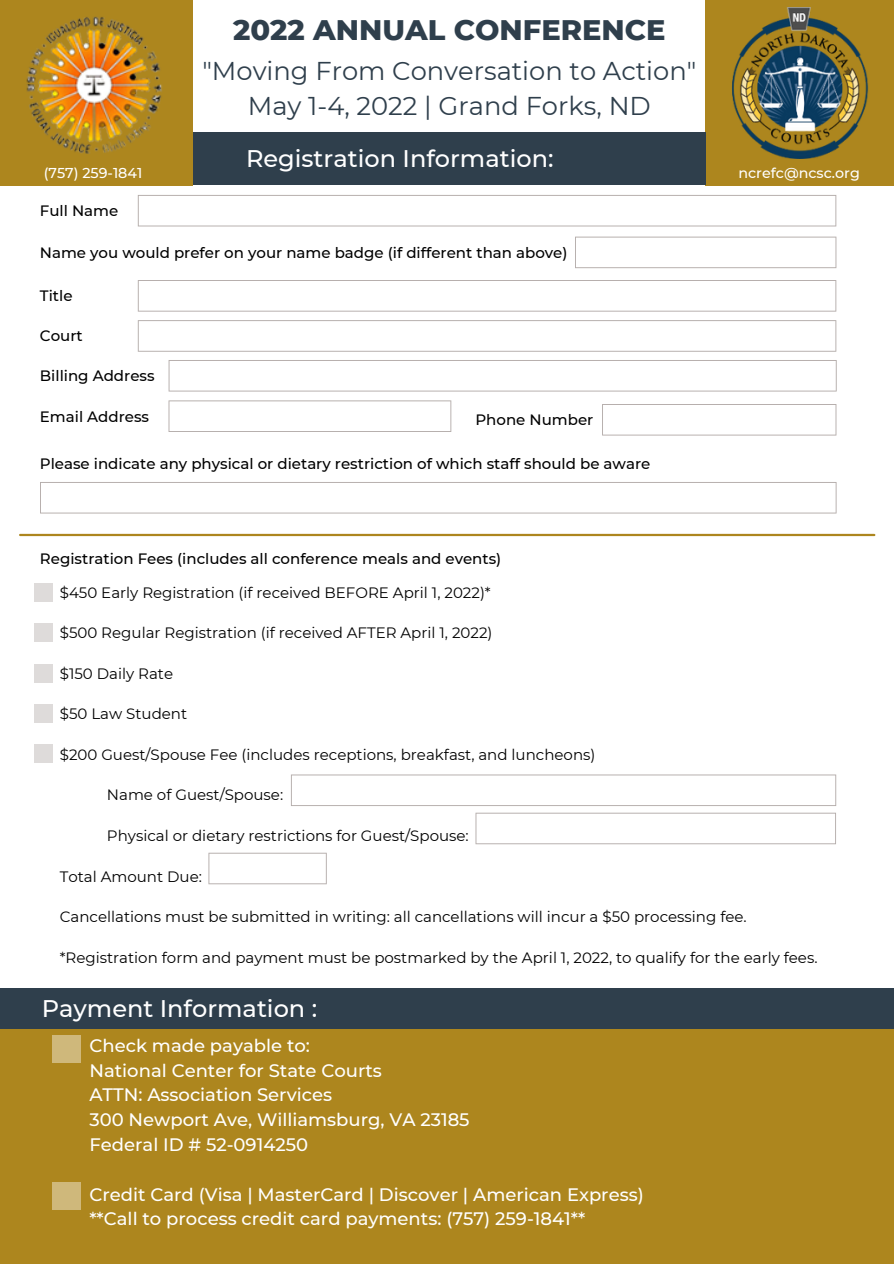
<style>
.page{position:relative;width:894px;height:1264px;background:#fff}
.page>*{position:absolute;margin:0;border:0;box-sizing:border-box;transform-origin:0 0}
.t1{font:800 28.8px "Montserrat";color:#2f3f4c}
.t2{font:25.8px "Montserrat";color:#2f3f4c}
.t3{font:500 24px "Montserrat";color:#fff}
.t4{font:500 18px "Montserrat";color:#fff}
.t5{font:15px "Montserrat";color:#000}
.t6{font:500 15px "Montserrat";color:#000}
.t7{font:500 14.25px "Montserrat";color:#fff}
</style>
<div class="page">
<div style="left:705px;top:0;width:188px;height:185px;background:#ad861e"></div>
<div style="left:193px;top:132px;width:512px;height:53px;background:#2f3f4c"></div>
<div style="left:0;top:1028px;width:893px;height:235px;background:#ad861e"></div>
<div style="left:0;top:988px;width:893px;height:41px;background:#2f3f4c"></div>
<svg style="left:138px;top:195px;width:698px;height:31px"></svg>
<hr style="left:20px;top:534px;width:854px;height:2px;background:#ad861e">
<svg style="left:138px;top:280px;width:698px;height:31px"></svg>
<svg style="left:138px;top:320px;width:698px;height:32px"></svg>
<svg style="left:168px;top:360px;width:668px;height:31px"></svg>
<svg style="left:168px;top:400px;width:283px;height:32px"></svg>
<svg style="left:602px;top:404px;width:234px;height:31px"></svg>
<div style="left:53px;top:1035px;width:28px;height:27px;background:#cfb87b"></div>
<div style="left:53px;top:1182px;width:28px;height:27px;background:#cfb87b"></div>
<div style="left:34px;top:583px;width:18px;height:18px;background:#dedbda"></div>
<svg style="left:40px;top:482px;width:796px;height:31px"></svg>
<svg style="left:475px;top:812px;width:360px;height:32px"></svg>
<svg style="left:291px;top:774px;width:545px;height:32px"></svg>
<svg style="left:208px;top:852px;width:118px;height:32px"></svg>
<div style="left:34px;top:623px;width:18px;height:18px;background:#dedbda"></div>
<div style="left:34px;top:664px;width:18px;height:18px;background:#dedbda"></div>
<svg style="left:575px;top:237px;width:261px;height:31px"></svg>
<div style="left:0;top:0;width:193px;height:185px;background:#ad861e"></div>
<img style="left:732px;top:7px;width:137px;height:151px">
<img style="left:26px;top:17px;width:136px;height:137px">
<div style="left:34px;top:705px;width:18px;height:18px;background:#dedbda"></div>
<div style="left:34px;top:744px;width:18px;height:18px;background:#dedbda"></div>
<p class="t7" style="left:44px;top:164px;width:100px">(757) 259-1841</p>
<p class="t6" style="left:40px;top:202px;width:80px">Full Name</p>
<p class="t1" style="left:233px;top:12px;width:434px">2022 ANNUAL CONFERENCE</p>
<p class="t2" style="left:202px;top:55px;width:495px">"Moving From Conversation to Action"</p>
<p class="t2" style="left:248px;top:90px;width:404px">May 1-4, 2022 | Grand Forks, ND</p>
<p class="t3" style="left:246px;top:144px;width:309px">Registration Information:</p>
<p class="t6" style="left:40px;top:243px;width:529px">Name you would prefer on your name badge (if different than above)</p>
<p class="t6" style="left:40px;top:287px;width:34px">Title</p>
<p class="t6" style="left:40px;top:327px;width:44px">Court</p>
<p class="t6" style="left:40px;top:366px;width:116px">Billing Address</p>
<p class="t6" style="left:40px;top:407px;width:111px">Email Address</p>
<p class="t6" style="left:475px;top:410px;width:119px">Phone Number</p>
<p class="t6" style="left:40px;top:454px;width:611px">Please indicate any physical or dietary restriction of which staff should be aware</p>
<p class="t6" style="left:40px;top:549px;width:463px">Registration Fees (includes all conference meals and events)</p>
<p class="t7" style="left:738px;top:164px;width:123px">ncrefc@ncsc.org</p>
<p class="t5" style="left:60px;top:583px;width:432px">$450 Early Registration (if received BEFORE April 1, 2022)*</p>
<p class="t5" style="left:60px;top:623px;width:434px">$500 Regular Registration (if received AFTER April 1, 2022)</p>
<p class="t5" style="left:60px;top:664px;width:115px">$150 Daily Rate</p>
<p class="t5" style="left:60px;top:704px;width:129px">$50 Law Student</p>
<p class="t5" style="left:60px;top:745px;width:537px">$200 Guest/Spouse Fee (includes receptions, breakfast, and luncheons)</p>
<p class="t5" style="left:107px;top:786px;width:178px">Name of Guest/Spouse:</p>
<p class="t5" style="left:107px;top:826px;width:363px">Physical or dietary restrictions for Guest/Spouse:</p>
<p class="t5" style="left:60px;top:867px;width:144px">Total Amount Due:</p>
<p class="t5" style="left:60px;top:907px;width:688px">Cancellations must be submitted in writing: all cancellations will incur a $50 processing fee.</p>
<p class="t5" style="left:60px;top:948px;width:759px">*Registration form and payment must be postmarked by the April 1, 2022, to qualify for the early fees.</p>
<p class="t3" style="left:42px;top:993px;width:277px">Payment Information :</p>
<p class="t4" style="left:89px;top:1034px;width:222px">Check made payable to:</p>
<p class="t4" style="left:89px;top:1059px;width:294px">National Center for State Courts</p>
<p class="t4" style="left:89px;top:1083px;width:244px">ATTN: Association Services</p>
<p class="t4" style="left:89px;top:1108px;width:381px">300 Newport Ave, Williamsburg, VA 23185</p>
<p class="t4" style="left:89px;top:1133px;width:220px">Federal ID # 52-0914250</p>
<p class="t4" style="left:89px;top:1183px;width:555px">Credit Card (Visa | MasterCard | Discover | American Express)</p>
<p class="t4" style="left:89px;top:1207px;width:497px">**Call to process credit card payments: (757) 259-1841**</p>
</div>
